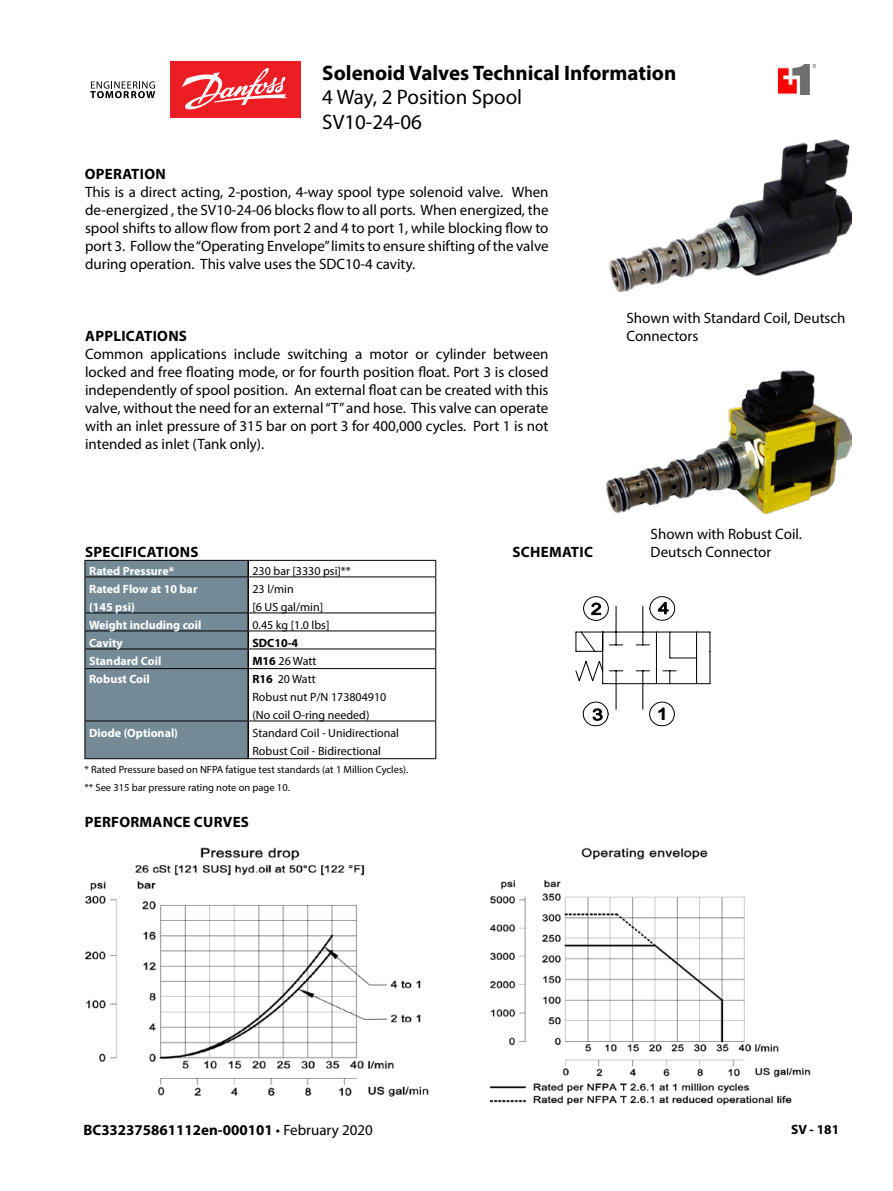
<style>
.page{position:relative;width:893px;height:1191px;background:#fff}
.page>*{position:absolute;margin:0;border:0;box-sizing:border-box;transform-origin:0 0}
.t1{font:700 21px "Myriad Pro";color:#000}
.t2{font:21px/25.5px "Myriad Pro";color:#000}
.t3{font:15px/18px "Myriad Pro";color:#000;text-align:justify}
.t4{font:700 15px "Myriad Pro";letter-spacing:.02em;color:#000}
.t5{font:700 15px "Myriad Pro";color:#000}
.t6{font:700 13.5px "Myriad Pro";color:#000}
.t7{font:12px/18px "Myriad Pro";color:#000}
.t8{font:700 12px/18px "Myriad Pro";color:#fff}
.t9{font:700 12px "Myriad Pro";color:#000}
.t10{font:10.5px/18px "Myriad Pro";color:#000}
.s1{font-weight:700}
.s2{font-weight:400}
</style>
<div class="page">
<img style="left:779px;top:65px;width:37px;height:30px">
<div style="left:170px;top:61px;width:130px;height:57px;background:#ed1d24"></div>
<svg style="left:90px;top:81px;width:65px;height:17px"></svg>
<svg style="left:182px;top:68px;width:105px;height:42px"></svg>
<img style="left:610px;top:139px;width:241px;height:152px">
<img style="left:607px;top:370px;width:244px;height:143px">
<svg style="left:575px;top:596px;width:135px;height:130px"></svg>
<hr style="left:248px;top:560px;width:188px;height:1px;background:#000">
<svg style="left:435px;top:561px;width:1px;height:15px"></svg>
<hr style="left:248px;top:576px;width:188px;height:1px;background:#000">
<hr style="left:435px;top:577px;width:1px;height:35px;background:#000">
<hr style="left:248px;top:612px;width:188px;height:1px;background:#000">
<hr style="left:248px;top:630px;width:188px;height:1px;background:#000">
<hr style="left:248px;top:648px;width:188px;height:1px;background:#000">
<svg style="left:435px;top:613px;width:1px;height:55px"></svg>
<hr style="left:248px;top:668px;width:188px;height:1px;background:#000">
<hr style="left:435px;top:669px;width:1px;height:51px;background:#000">
<hr style="left:248px;top:720px;width:188px;height:1px;background:#000">
<hr style="left:435px;top:721px;width:1px;height:37px;background:#000">
<hr style="left:248px;top:758px;width:188px;height:1px;background:#000">
<svg style="left:85px;top:560px;width:164px;height:198px;background:#6f8490"></svg>
<hr style="left:85px;top:668px;width:163px;height:1px;background:#000">
<hr style="left:85px;top:669px;width:1px;height:51px;background:#000">
<hr style="left:85px;top:720px;width:163px;height:1px;background:#000">
<hr style="left:85px;top:721px;width:1px;height:37px;background:#000">
<hr style="left:85px;top:758px;width:163px;height:1px;background:#000">
<img style="left:490px;top:847px;width:321px;height:258px">
<img style="left:85px;top:847px;width:344px;height:250px">
<h1 class="t1" style="left:322px;top:59px;width:356px">Solenoid Valves Technical Information</h1>
<p class="t4" style="left:85px;top:164px;width:83px">OPERATION</p>
<h1 class="t2" style="left:322px;top:84px;width:201px">4 Way, 2 Position Spool<br>SV10-24-06</h1>
<p class="t3" style="left:85px;top:182px;width:465px">This is a direct acting, 2-postion, 4-way spool type solenoid valve. When de-energized , the SV10-24-06 blocks flow to all ports. When energized, the spool shifts to allow flow from port 2 and 4 to port 1, while blocking flow to port 3. Follow the “Operating Envelope” limits to ensure shifting of the valve during operation. This valve uses the SDC10-4 cavity.</p>
<p class="t4" style="left:85px;top:326px;width:103px">APPLICATIONS</p>
<p class="t3" style="left:85px;top:344px;width:465px">Common applications include switching a motor or cylinder between locked and free floating mode, or for fourth position float. Port 3 is closed independently of spool position. An external float can be created with this valve, without the need for an external “T” and hose. This valve can operate with an inlet pressure of 315 bar on port 3 for 400,000 cycles. Port 1 is not intended as inlet (Tank only).</p>
<p class="t4" style="left:85px;top:542px;width:115px">SPECIFICATIONS</p>
<p class="t4" style="left:513px;top:542px;width:82px">SCHEMATIC</p>
<p class="t8" style="left:89px;top:561px;width:87px">Rated Pressure*</p>
<p class="t7" style="left:252px;top:561px;width:100px">230 bar [3330 psi]**</p>
<p class="t8" style="left:89px;top:579px;width:110px">Rated Flow at 10 bar (145 psi)</p>
<p class="t7" style="left:252px;top:579px;width:72px">23 l/min<br>[6 US gal/min]</p>
<p class="t8" style="left:89px;top:615px;width:114px">Weight including coil</p>
<p class="t7" style="left:252px;top:615px;width:78px">0.45 kg [1.0 lbs]</p>
<p class="t8" style="left:89px;top:633px;width:35px">Cavity</p>
<p class="t9" style="left:252px;top:635px;width:47px">SDC10-4</p>
<p class="t8" style="left:89px;top:651px;width:74px">Standard Coil</p>
<p class="t7" style="left:252px;top:651px;width:65px"><span class="s1">M16</span> 26 Watt</p>
<p class="t8" style="left:89px;top:669px;width:62px">Robust Coil</p>
<p class="t7" style="left:252px;top:669px;width:135px"><span class="s1">R16</span> 20 Watt<br>Robust nut P/N 173804910 (No coil O-ring needed)</p>
<p class="t8" style="left:89px;top:723px;width:90px">Diode (Optional)</p>
<p class="t7" style="left:252px;top:723px;width:148px">Standard Coil - Unidirectional<br>Robust Coil - Bidirectional</p>
<p class="t10" style="left:85px;top:760px;width:325px">* Rated Pressure based on NFPA fatigue test standards (at 1 Million Cycles). ** See 315 bar pressure rating note on page 10.</p>
<p class="t4" style="left:85px;top:812px;width:166px">PERFORMANCE CURVES</p>
<p class="t3" style="left:626px;top:308px;width:221px">Shown with Standard Coil, Deutsch<br>Connectors</p>
<p class="t3" style="left:651px;top:524px;width:153px">Shown with Robust Coil.<br>Deutsch Connector</p>
<p class="t5" style="left:83px;top:1120px;width:291px">BC332375861112en-000101 <span class="s2">• February 2020</span></p>
<p class="t6" style="left:791px;top:1120px;width:50px">SV - 181</p>
</div>
